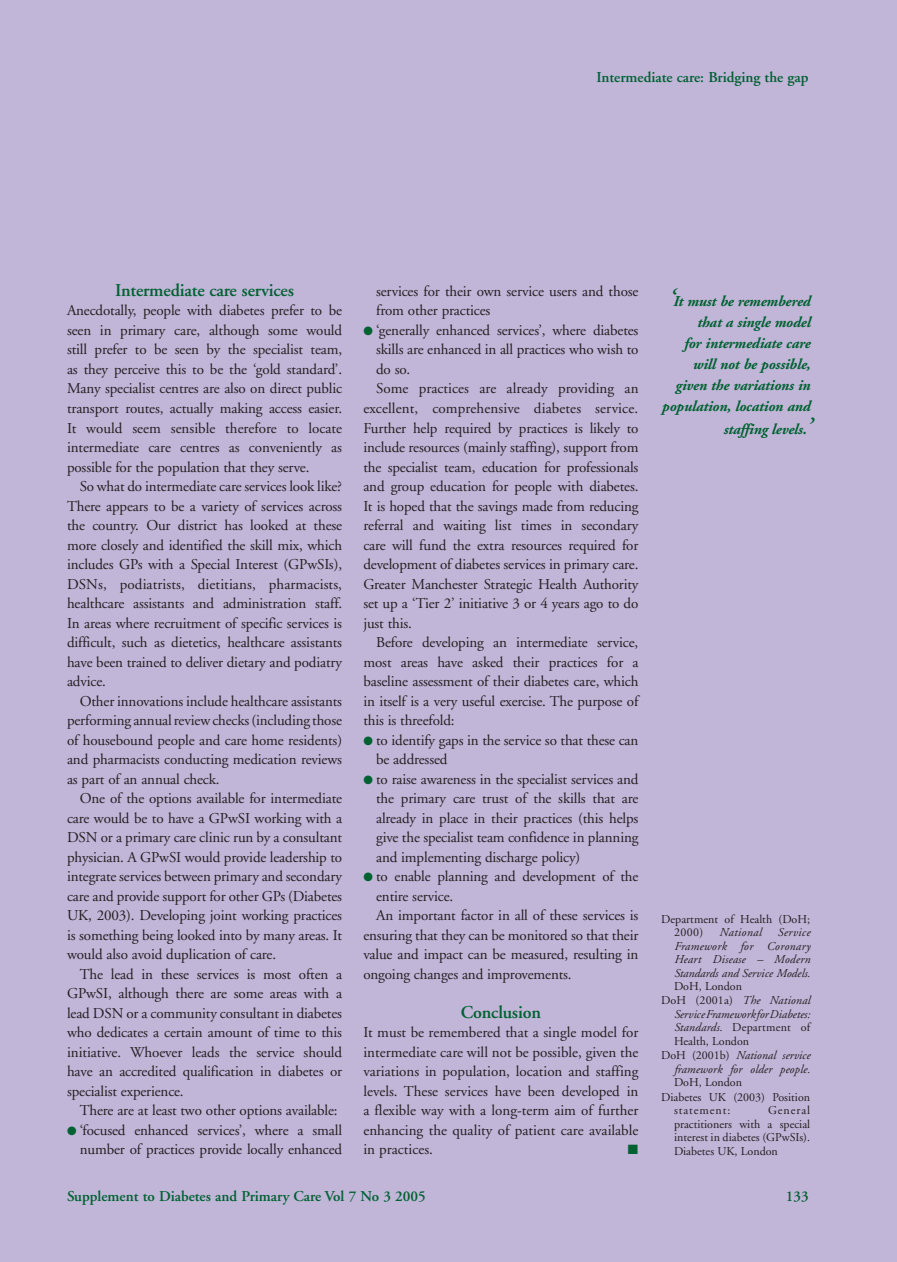
<style>
.page{position:relative;width:897px;height:1262px;background:#fff}
.page>*{position:absolute;margin:0;border:0;box-sizing:border-box;transform-origin:0 0}
.t1{font:600 18px "Adobe Garamond";letter-spacing:-.01em;color:#006131}
.t2{font:15px/19.5px "Adobe Garamond";letter-spacing:-.01em;color:#231f20;text-align:justify}
.t3{font:italic 700 15px/21px "Adobe Garamond";letter-spacing:-.01em;color:#006131;text-align:right}
.t4{font:600 15px "Adobe Garamond";color:#006131}
.t5{font:15px "Adobe Garamond";letter-spacing:.01em;color:#231f20}
.t6{font:13.5px "Zapf Dingbats ITC";color:#006131}
.t7{font:12px/13.5px "Adobe Garamond";color:#231f20}
.t8{font:italic 12px/13.5px "Adobe Garamond";color:#231f20;text-align:justify}
.t9{font:12px "Adobe Garamond";letter-spacing:.075em;color:#231f20}
.t10{font:italic 12px "Adobe Garamond";letter-spacing:.03em;color:#231f20}
.s1{color:#006131}
.s2{font-weight:400;font-size:30px}
.s3{font-style:normal}
.s4{font-style:italic}
</style>
<div class="page">
<div style="left:0;top:0;width:896px;height:1261px;background:#c1b5d8"></div>
<p class="t4" style="left:596px;top:69px;width:214px">Intermediate care: Bridging the gap</p>
<p class="t1" style="left:115px;top:280px;width:180px">Intermediate care services</p>
<p class="t2" style="left:67px;top:301px;width:276px">Anecdotally, people with diabetes prefer to be seen in primary care, although some would still prefer to be seen by the specialist team, as they perceive this to be the ‘gold standard’.<br>Many specialist centres are also on direct public transport routes, actually making access easier.<br>It would seem sensible therefore to locate intermediate care centres as conveniently as possible for the population that they serve.</p>
<p class="t2" style="left:67px;top:477px;width:276px;text-indent:13px">So what do intermediate care services look like?<br>There appears to be a variety of services across the country. Our district has looked at these more closely and identified the skill mix, which includes GPs with a Special Interest (GPwSIs), DSNs, podiatrists, dietitians, pharmacists, healthcare assistants and administration staff.<br>In areas where recruitment of specific services is difficult, such as dietetics, healthcare assistants have been trained to deliver dietary and podiatry advice.</p>
<p class="t2" style="left:67px;top:691px;width:276px;text-indent:13px">Other innovations include healthcare assistants performing annual review checks (including those of housebound people and care home residents) and pharmacists conducting medication reviews as part of an annual check.</p>
<p class="t2" style="left:67px;top:789px;width:276px;text-indent:13px">One of the options available for intermediate care would be to have a GPwSI working with a DSN or a primary care clinic run by a consultant physician. A GPwSI would provide leadership to integrate services between primary and secondary care and provide support for other GPs (Diabetes UK, 2003). Developing joint working practices is something being looked into by many areas. It would also avoid duplication of care.</p>
<p class="t2" style="left:67px;top:964px;width:277px;text-indent:13px">The lead in these services is most often a GPwSI, although there are some areas with a lead DSN or a community consultant in diabetes who dedicates a certain amount of time to this initiative. Whoever leads the service should have an accredited qualification in diabetes or specialist experience.</p>
<p class="t2" style="left:80px;top:1101px;width:259px">There are at least two other options available:</p>
<p class="t2" style="left:67px;top:1120px;width:276px;text-align:right"><span class="s1">●</span> ‘focused enhanced services’, where a small number of practices provide locally enhanced</p>
<p class="t2" style="left:376px;top:282px;width:264px">services for their own service users and those from other practices</p>
<p class="t2" style="left:363px;top:321px;width:276px"><span class="s1">●</span> ‘generally enhanced services’, where diabetes</p>
<p class="t2" style="left:376px;top:340px;width:264px">skills are enhanced in all practices who wish to</p>
<p class="t2" style="left:376px;top:360px;width:35px">do so.</p>
<p class="t2" style="left:376px;top:379px;width:264px">Some practices are already providing an</p>
<p class="t5" style="left:363px;top:400px;width:276px">excellent, comprehensive diabetes service.</p>
<p class="t2" style="left:363px;top:418px;width:276px">Further help required by practices is likely to</p>
<p class="t2" style="left:363px;top:438px;width:276px">include resources (mainly staffing), support from</p>
<p class="t2" style="left:363px;top:457px;width:276px">the specialist team, education for professionals</p>
<p class="t2" style="left:363px;top:477px;width:276px">and group education for people with diabetes.</p>
<p class="t2" style="left:363px;top:496px;width:276px">It is hoped that the savings made from reducing</p>
<p class="t2" style="left:363px;top:516px;width:276px">referral and waiting list times in secondary</p>
<p class="t2" style="left:363px;top:535px;width:276px">care will fund the extra resources required for</p>
<p class="t2" style="left:363px;top:555px;width:276px">development of diabetes services in primary care.</p>
<p class="t2" style="left:363px;top:574px;width:276px">Greater Manchester Strategic Health Authority</p>
<p class="t2" style="left:363px;top:594px;width:276px">set up a ‘Tier 2’ initiative 3 or 4 years ago to do</p>
<p class="t2" style="left:363px;top:613px;width:50px">just this.</p>
<p class="t2" style="left:376px;top:633px;width:263px">Before developing an intermediate service,</p>
<p class="t2" style="left:363px;top:652px;width:276px">most areas have asked their practices for a</p>
<p class="t2" style="left:363px;top:672px;width:276px">baseline assessment of their diabetes care, which</p>
<p class="t2" style="left:363px;top:691px;width:276px">in itself is a very useful exercise. The purpose of</p>
<p class="t2" style="left:363px;top:711px;width:93px">this is threefold:</p>
<p class="t2" style="left:376px;top:730px;width:264px;text-indent:-13px"><span class="s1">●</span> to identify gaps in the service so that these can be addressed</p>
<p class="t2" style="left:376px;top:769px;width:264px;text-indent:-13px"><span class="s1">●</span> to raise awareness in the specialist services and the primary care trust of the skills that are already in place in their practices (this helps give the specialist team confidence in planning and implementing discharge policy)</p>
<p class="t2" style="left:363px;top:867px;width:276px"><span class="s1">●</span> to enable planning and development of the</p>
<p class="t2" style="left:376px;top:886px;width:79px">entire service.</p>
<p class="t2" style="left:376px;top:906px;width:264px">An important factor in all of these services is</p>
<p class="t2" style="left:363px;top:925px;width:276px">ensuring that they can be monitored so that their</p>
<p class="t2" style="left:363px;top:945px;width:276px">value and impact can be measured, resulting in</p>
<p class="t2" style="left:363px;top:964px;width:210px">ongoing changes and improvements.</p>
<p class="t1" style="left:461px;top:1002px;width:82px">Conclusion</p>
<p class="t2" style="left:363px;top:1023px;width:276px">It must be remembered that a single model for intermediate care will not be possible, given the variations in population, location and staffing levels. These services have been developed in a flexible way with a long-term aim of further enhancing the quality of patient care available in practices.</p>
<p class="t6" style="left:627px;top:1143px;width:12px">■</p>
<p class="t3" style="left:661px;top:291px;width:150px"><span class="s2">‘</span>It must be remembered that a single model<br>for intermediate care will not be possible, given the variations in population, location and</p>
<p class="t3" style="left:723px;top:419px;width:89px">staffing levels.<span class="s2">’</span></p>
<p class="t7" style="left:674px;top:912px;width:138px;text-indent:-13px">Department of Health (DoH;<br>2000)</p>
<p class="t10" style="left:719px;top:925px;width:44px">National</p>
<p class="t8" style="left:674px;top:925px;width:138px;text-indent:103px">Service Framework for Coronary Heart Disease – Modern Standards and Service Models.</p>
<p class="t7" style="left:674px;top:979px;width:70px">DoH, London</p>
<p class="t8" style="left:661px;top:994px;width:150px"><span class="s3">DoH (2001a)</span> The National</p>
<p class="t8" style="left:674px;top:1007px;width:137px">Service Framework for Diabetes:</p>
<p class="t7" style="left:674px;top:1021px;width:138px"><span class="s4">Standards.</span> Department of</p>
<p class="t7" style="left:674px;top:1034px;width:77px">Health, London</p>
<p class="t8" style="left:661px;top:1049px;width:150px"><span class="s3">DoH (2001b)</span> National service</p>
<p class="t8" style="left:674px;top:1062px;width:137px">framework for older people.</p>
<p class="t7" style="left:674px;top:1075px;width:70px">DoH, London</p>
<p class="t7" style="left:661px;top:1090px;width:150px">Diabetes UK (2003) Position</p>
<p class="t9" style="left:674px;top:1103px;width:58px">statement:</p>
<p class="t7" style="left:674px;top:1103px;width:138px;text-align:justify;text-indent:94px">General practitioners with a special interest in diabetes (GPwSIs).<br>Diabetes UK, London</p>
<p class="t4" style="left:67px;top:1188px;width:360px">Supplement to Diabetes and Primary Care Vol 7 No 3 2005</p>
<p class="t4" style="left:785px;top:1188px;width:24px">133</p>
</div>
